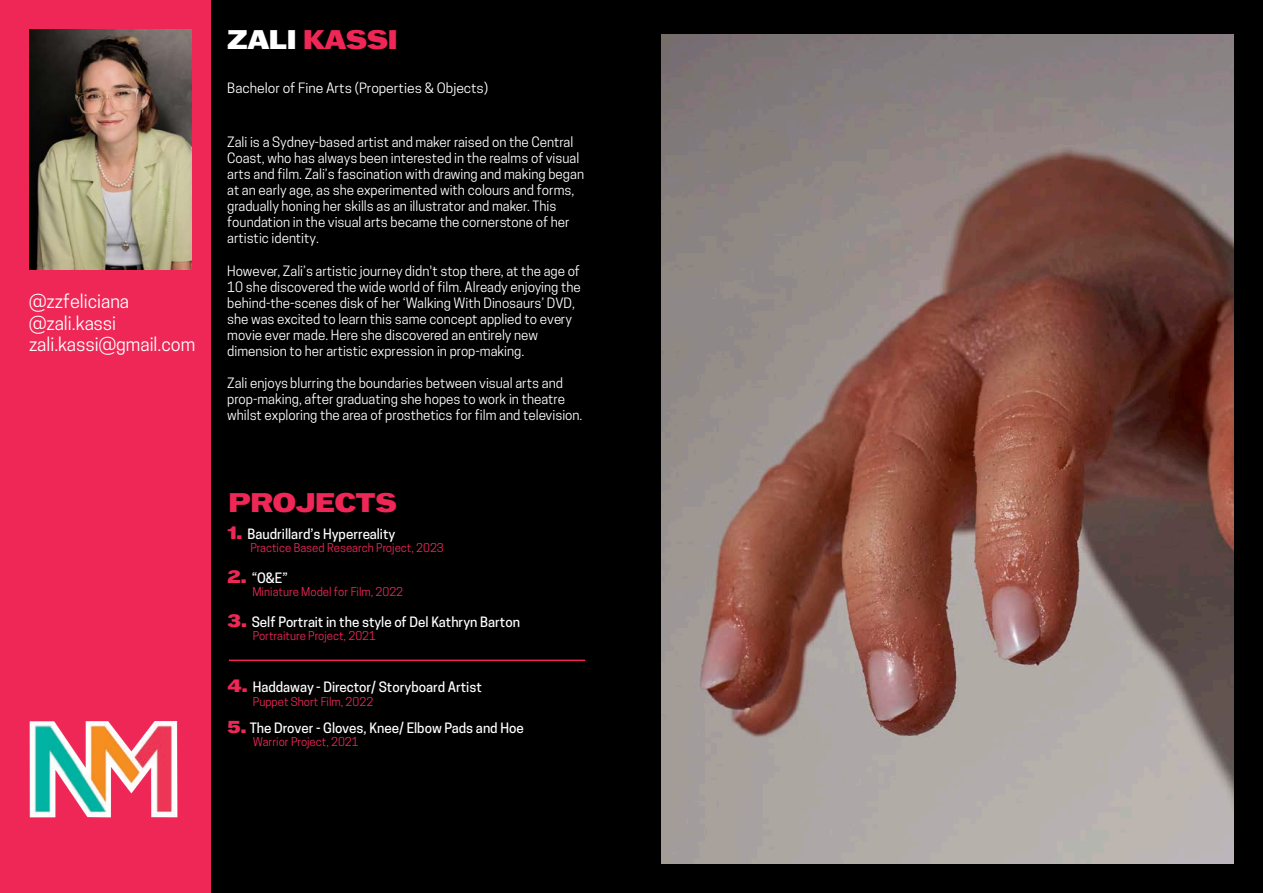
<style>
.page{position:relative;width:1263px;height:893px;background:#fff}
.page>*{position:absolute;margin:0;border:0;box-sizing:border-box;transform-origin:0 0}
.t1{font:26.85px "Murs Gothic Wide Dark";color:#ee2756}
.t2{font:18.15px/21.8px "Cooper Hewitt";color:#fff}
.t3{font:13.35px/16px "Cooper Hewitt";color:#fff}
.t4{font:500 13.35px "Cooper Hewitt";color:#fff}
.t5{font:13.35px "Cooper Hewitt";color:#fff;scale:1.04 1}
.t6{font:11.55px "Cooper Hewitt";color:#ee2756}
.s1{color:#fff}
.s2{font-family:"Murs Gothic Wide Dark";font-weight:400;font-size:17.85px;color:#ee2756}
.s3{font-family:"Murs Gothic Wide Dark";font-weight:400;font-size:17.25px;color:#ee2756}
</style>
<div class="page">
<div style="left:210px;top:0;width:1053px;height:893px;background:#000"></div>
<img style="left:661px;top:35px;width:572px;height:828px">
<div style="left:0;top:0;width:210px;height:893px;background:#ee2756"></div>
<img style="left:29px;top:30px;width:163px;height:240px">
<hr style="left:229px;top:660px;width:356px;height:1px;background:#ee2756">
<img style="left:29px;top:721px;width:149px;height:97px">
<h2 class="t2" style="left:29px;top:290px;width:168px">@zzfeliciana @zali.kassi zali.kassi@gmail.com</h2>
<h1 class="t1" style="left:227px;top:21px;width:172px"><span class="s1">ZALI</span> KASSI</h1>
<p class="t5" style="left:227px;top:80px;width:253px">Bachelor of Fine Arts (Properties &amp; Objects)</p>
<p class="t3" style="left:227px;top:134px;width:358px">Zali is a Sydney-based artist and maker raised on the Central Coast, who has always been interested in the realms of visual arts and film. Zali’s fascination with drawing and making began at an early age, as she experimented with colours and forms, gradually honing her skills as an illustrator and maker. This foundation in the visual arts became the cornerstone of her artistic identity.</p>
<p class="t3" style="left:227px;top:263px;width:355px">However, Zali’s artistic journey didn't stop there, at the age of 10 she discovered the wide world of film. Already enjoying the behind-the-scenes disk of her ‘Walking With Dinosaurs’ DVD, she was excited to learn this same concept applied to every movie ever made. Here she discovered an entirely new dimension to her artistic expression in prop-making.</p>
<p class="t3" style="left:227px;top:375px;width:357px">Zali enjoys blurring the boundaries between visual arts and prop-making, after graduating she hopes to work in theatre whilst exploring the area of prosthetics for film and television.</p>
<h1 class="t1" style="left:229px;top:484px;width:169px">PROJECTS</h1>
<p class="t4" style="left:227px;top:526px;width:169px"><span class="s2">1.</span> Baudrillard’s Hyperreality</p>
<p class="t6" style="left:250px;top:541px;width:195px">Practice Based Research Project, 2023</p>
<p class="t4" style="left:227px;top:570px;width:62px"><span class="s2">2.</span> “O&amp;E”</p>
<p class="t6" style="left:252px;top:585px;width:152px">Miniature Model for Film, 2022</p>
<p class="t4" style="left:227px;top:614px;width:294px"><span class="s2">3.</span> Self Portrait in the style of Del Kathryn Barton</p>
<p class="t6" style="left:253px;top:629px;width:125px">Portraiture Project, 2021</p>
<p class="t4" style="left:228px;top:679px;width:256px"><span class="s2">4.</span> Haddaway - Director/ Storyboard Artist</p>
<p class="t6" style="left:253px;top:695px;width:122px">Puppet Short Film, 2022</p>
<p class="t4" style="left:228px;top:720px;width:298px"><span class="s3">5.</span> The Drover - Gloves, Knee/ Elbow Pads and Hoe</p>
<p class="t6" style="left:253px;top:735px;width:107px">Warrior Project, 2021</p>
</div>
